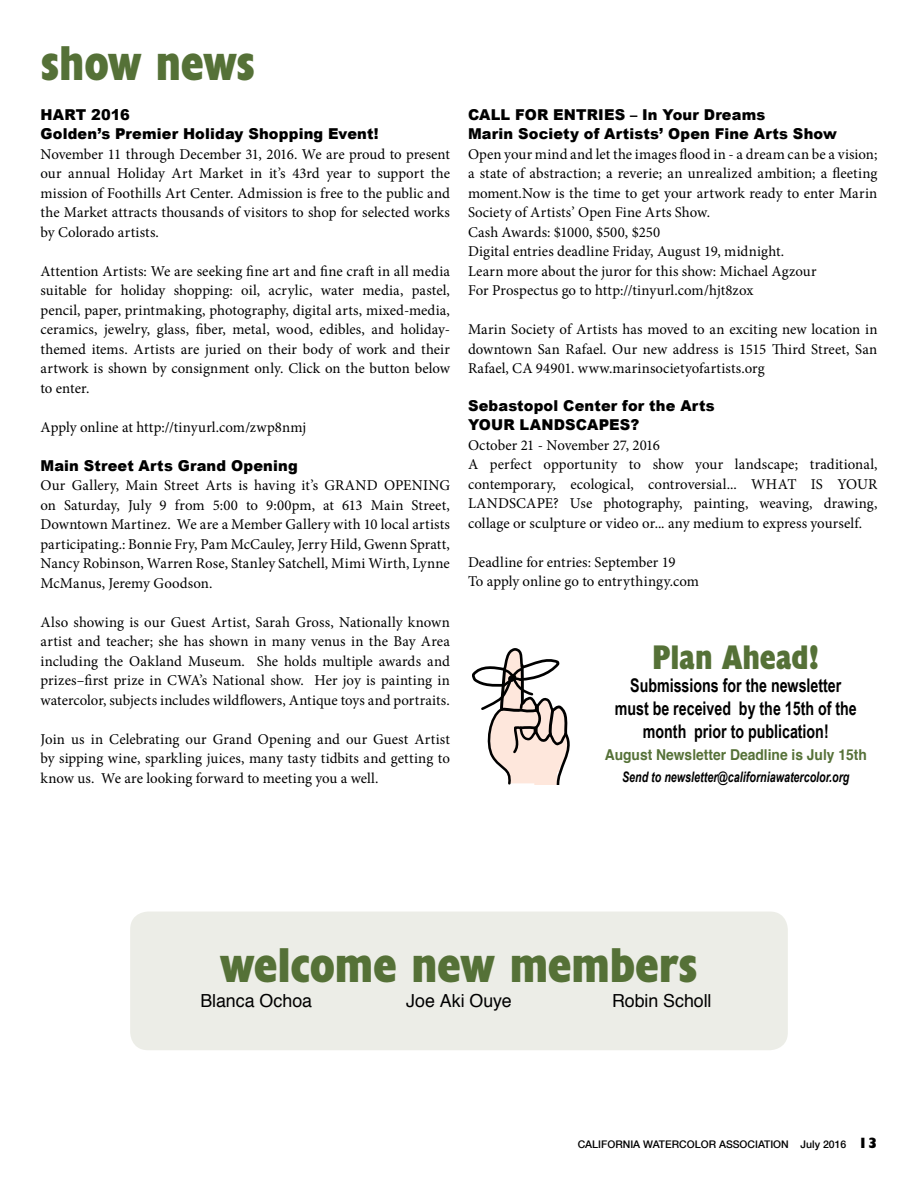
<style>
.page{position:relative;width:918px;height:1188px;background:#fff}
.page>*{position:absolute;margin:0;border:0;box-sizing:border-box;transform-origin:0 0}
.t1{font:700 condensed 49.5px "Humanist 521 BT Xtra";letter-spacing:-.005em;color:#557137}
.t2{font:700 condensed 34.5px "Humanist 521 BT Xtra";letter-spacing:-.005em;color:#557137}
.t3{font:700 18.75px/23.1px "Arial Narrow";color:#000;text-align:center;scale:.92 1}
.t4{font:18px "Helvetica";color:#000}
.t5{font:15px/19.5px "Minion Pro";letter-spacing:.005em;color:#000;text-align:justify}
.t6{font:900 15px/19.5px "Arial";letter-spacing:.01em;color:#000}
.t7{font:700 15px "Helvetica";color:#557137;scale:.92 1}
.t8{font:italic 700 14.4px "Arial Narrow";color:#000;scale:.9 1}
.t9{font:500 10.5px "Helvetica Neue";color:#000}
.s1{font-family:"Humanist 521 BT";font-weight:800;font-size:15px}
</style>
<div class="page">
<div style="left:130px;top:912px;width:658px;height:138px;background:#ecede7;border-radius:18px"></div>
<svg style="left:472px;top:648px;width:98px;height:136px"></svg>
<h1 class="t1" style="left:40px;top:32px;width:216px">show news</h1>
<p class="t6" style="left:40px;top:104px;width:340px">HART 2016<br>Golden’s Premier Holiday Shopping Event!</p>
<p class="t5" style="left:40px;top:144px;width:411px">November 11 through December 31, 2016. We are proud to present our annual Holiday Art Market in it’s 43rd year to support the mission of Foothills Art Center. Admission is free to the public and the Market attracts thousands of visitors to shop for selected works by Colorado artists.</p>
<p class="t5" style="left:40px;top:261px;width:411px">Attention Artists: We are seeking fine art and fine craft in all media suitable for holiday shopping: oil, acrylic, water media, pastel, pencil, paper, printmaking, photography, digital arts, mixed-media, ceramics, jewelry, glass, fiber, metal, wood, edibles, and holiday&shy;themed items. Artists are juried on their body of work and their artwork is shown by consignment only. Click on the button below to enter.</p>
<p class="t5" style="left:40px;top:417px;width:267px">Apply online at http://tinyurl.com/zwp8nmj</p>
<p class="t6" style="left:40px;top:455px;width:259px">Main Street Arts Grand Opening</p>
<p class="t5" style="left:40px;top:476px;width:411px">Our Gallery, Main Street Arts is having it’s GRAND OPENING on Saturday, July 9 from 5:00 to 9:00pm, at 613 Main Street, Downtown Martinez. We are a Member Gallery with 10 local artists participating.: Bonnie Fry, Pam McCauley, Jerry Hild, Gwenn Spratt, Nancy Robinson, Warren Rose, Stanley Satchell, Mimi Wirth, Lynne McManus, Jeremy Goodson.</p>
<p class="t5" style="left:40px;top:612px;width:411px">Also showing is our Guest Artist, Sarah Gross, Nationally known artist and teacher; she has shown in many venus in the Bay Area including the Oakland Museum. She holds multiple awards and prizes–first prize in CWA’s National show. Her joy is painting in watercolor, subjects includes wildflowers, Antique toys and portraits.</p>
<p class="t5" style="left:40px;top:729px;width:411px">Join us in Celebrating our Grand Opening and our Guest Artist by sipping wine, sparkling juices, many tasty tidbits and getting to know us. We are looking forward to meeting you a well.</p>
<p class="t6" style="left:468px;top:104px;width:370px">CALL FOR ENTRIES – In Your Dreams<br>Marin Society of Artists’ Open Fine Arts Show</p>
<p class="t5" style="left:468px;top:144px;width:411px;text-align:left">Open your mind and let the images flood in - a dream can be a vision; a state of abstraction; a reverie; an unrealized ambition; a fleeting moment.Now is the time to get your artwork ready to enter Marin Society of Artists’ Open Fine Arts Show.<br>Cash Awards: $1000, $500, $250<br>Digital entries deadline Friday, August 19, midnight.<br>Learn more about the juror for this show: Michael Agzour<br>For Prospectus go to http://tinyurl.com/hjt8zox</p>
<p class="t5" style="left:468px;top:320px;width:411px">Marin Society of Artists has moved to an exciting new location in downtown San Rafael. Our new address is 1515 Third Street, San Rafael, CA 94901. www.marinsocietyofartists.org</p>
<p class="t6" style="left:468px;top:395px;width:248px">Sebastopol Center for the Arts<br>YOUR LANDSCAPES?</p>
<p class="t5" style="left:468px;top:435px;width:411px;text-align:left">October 21 - November 27, 2016<br>A perfect opportunity to show your landscape; traditional, contemporary, ecological, controversial... WHAT IS YOUR LANDSCAPE? Use photography, painting, weaving, drawing, collage or sculpture or video or... any medium to express yourself.</p>
<p class="t5" style="left:468px;top:552px;width:233px">Deadline for entries: September 19<br>To apply online go to entrythingy.com</p>
<h2 class="t2" style="left:652px;top:636px;width:169px">Plan Ahead!</h2>
<p class="t3" style="left:615px;top:674px;width:265px">Submissions for the newsletter must be received by the 15th of the month prior to publication!</p>
<p class="t7" style="left:605px;top:743px;width:287px">August Newsletter Deadline is July 15th</p>
<p class="t8" style="left:622px;top:768px;width:254px">Send to newsletter@californiawatercolor.org</p>
<h1 class="t1" style="left:220px;top:934px;width:479px">welcome new members</h1>
<p class="t4" style="left:200px;top:987px;width:113px">Blanca Ochoa</p>
<p class="t4" style="left:406px;top:987px;width:107px">Joe Aki Ouye</p>
<p class="t4" style="left:612px;top:987px;width:101px">Robin Scholl</p>
<p class="t9" style="left:578px;top:1135px;width:301px">CALIFORNIA WATERCOLOR ASSOCIATION July 2016 <span class="s1">13</span></p>
</div>
